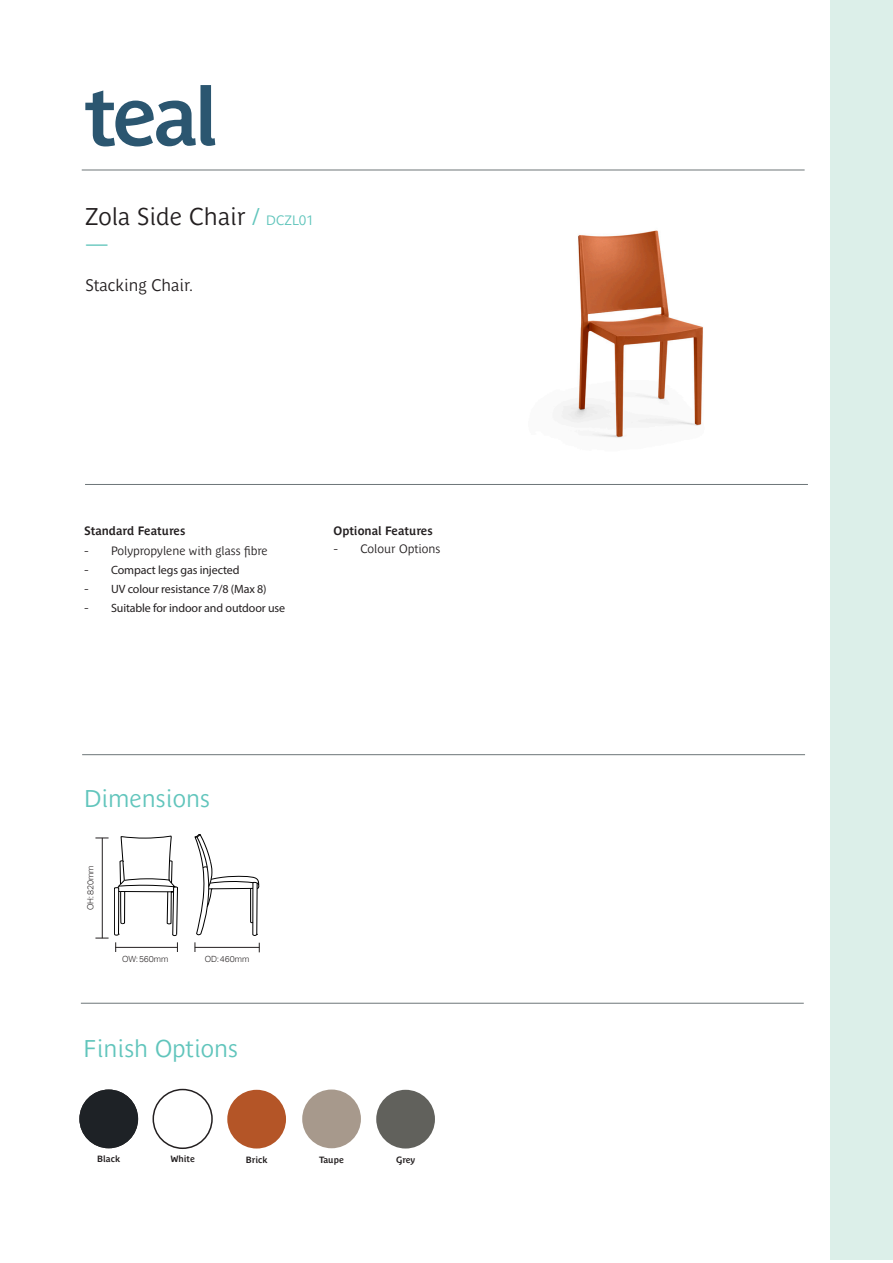
<style>
.page{position:relative;width:893px;height:1263px;background:#fff}
.page>*{position:absolute;margin:0;border:0;box-sizing:border-box;transform-origin:0 0}
.t1{font:24px "Parisine Plus Std Gris";color:#61c5bc}
.t2{font:24px "Parisine Plus Std Gris";color:#231f20}
.t3{font:21px "Parisine Plus Std Gris";color:#61c5bc}
.Body_Text{font:16.5px "Parisine Plus Std Gris";color:#231f20}
.t4{font:12px "Myriad Pro";letter-spacing:-.01em;color:#231f20}
.t5{font:12px "Parisine Plus Std Gris";color:#231f20}
.TEXT{font:700 12px "Parisine Plus Std Gris";color:#231f20}
.t6{font:700 9px "Parisine Plus Std Gris";color:#231f20}
.Dimensions{font:300 8.55px "Aktiv Grotesk";letter-spacing:-.005em;color:#231f20}
.s1{color:#61c5bc}
.s2{font-size:13.5px;color:#61c5bc}
.s3{font-family:"Aktiv Grotesk";font-weight:300}
</style>
<div class="page">
<hr style="left:82px;top:170px;width:723px;height:1px;background:#6d7578">
<hr style="left:85px;top:484px;width:723px;height:1px;background:#6d7578">
<svg style="left:85px;top:85px;width:130px;height:61px"></svg>
<div style="left:831px;top:0;width:62px;height:1259px;background:#dcefe9"></div>
<hr style="left:82px;top:754px;width:723px;height:1px;background:#6d7578">
<hr style="left:81px;top:1003px;width:723px;height:1px;background:#6d7578">
<svg style="left:195px;top:834px;width:65px;height:118px"></svg>
<svg style="left:95px;top:836px;width:83px;height:116px"></svg>
<hr style="left:102px;top:838px;width:1px;height:100px;background:#231f20">
<img style="left:561px;top:230px;width:142px;height:208px">
<div style="left:79px;top:1089px;width:59px;height:59px;background:#1e2226;border-radius:29px"></div>
<div style="left:153px;top:1089px;width:60px;height:60px;border:2px solid #231f20;border-radius:50%"></div>
<div style="left:302px;top:1089px;width:59px;height:59px;background:#a7998c;border-radius:50%"></div>
<div style="left:227px;top:1090px;width:59px;height:58px;background:#b45527;border-radius:50%"></div>
<div style="left:376px;top:1090px;width:59px;height:58px;background:#61615c;border-radius:50%"></div>
<p class="t2" style="left:85px;top:203px;width:230px">Zola Side Chair <span class="s1">/</span> <span class="s2">DCZL01</span></p>
<p class="t3" style="left:85px;top:231px;width:25px">—</p>
<p class="Body_Text" style="left:85px;top:275px;width:110px">Stacking Chair.</p>
<p class="TEXT" style="left:84px;top:524px;width:103px">Standard Features</p>
<p class="t5" style="left:84px;top:543px;width:185px"><span class="s3">-</span> Polypropylene with glass fibre</p>
<p class="t4" style="left:84px;top:562px;width:157px"><span class="s3">-</span> Compact legs gas injected</p>
<p class="t4" style="left:84px;top:582px;width:184px"><span class="s3">-</span> UV colour resistance 7/8 (Max 8)</p>
<p class="t4" style="left:84px;top:601px;width:203px"><span class="s3">-</span> Suitable for indoor and outdoor use</p>
<p class="TEXT" style="left:333px;top:524px;width:101px">Optional Features</p>
<p class="t5" style="left:333px;top:542px;width:109px"><span class="s3">-</span> Colour Options</p>
<p class="t1" style="left:84px;top:785px;width:127px">Dimensions</p>
<p class="Dimensions" style="left:86px;top:910px;width:46px;rotate:-90deg">OH: 820mm</p>
<p class="Dimensions" style="left:122px;top:954px;width:48px">OW: 560mm</p>
<p class="Dimensions" style="left:205px;top:954px;width:46px">OD: 460mm</p>
<p class="t1" style="left:84px;top:1034px;width:156px">Finish Options</p>
<p class="t6" style="left:97px;top:1153px;width:24px">Black</p>
<p class="t6" style="left:170px;top:1153px;width:26px">White</p>
<p class="t6" style="left:246px;top:1154px;width:23px">Brick</p>
<p class="t6" style="left:319px;top:1154px;width:26px">Taupe</p>
<p class="t6" style="left:396px;top:1154px;width:21px">Grey</p>
</div>
